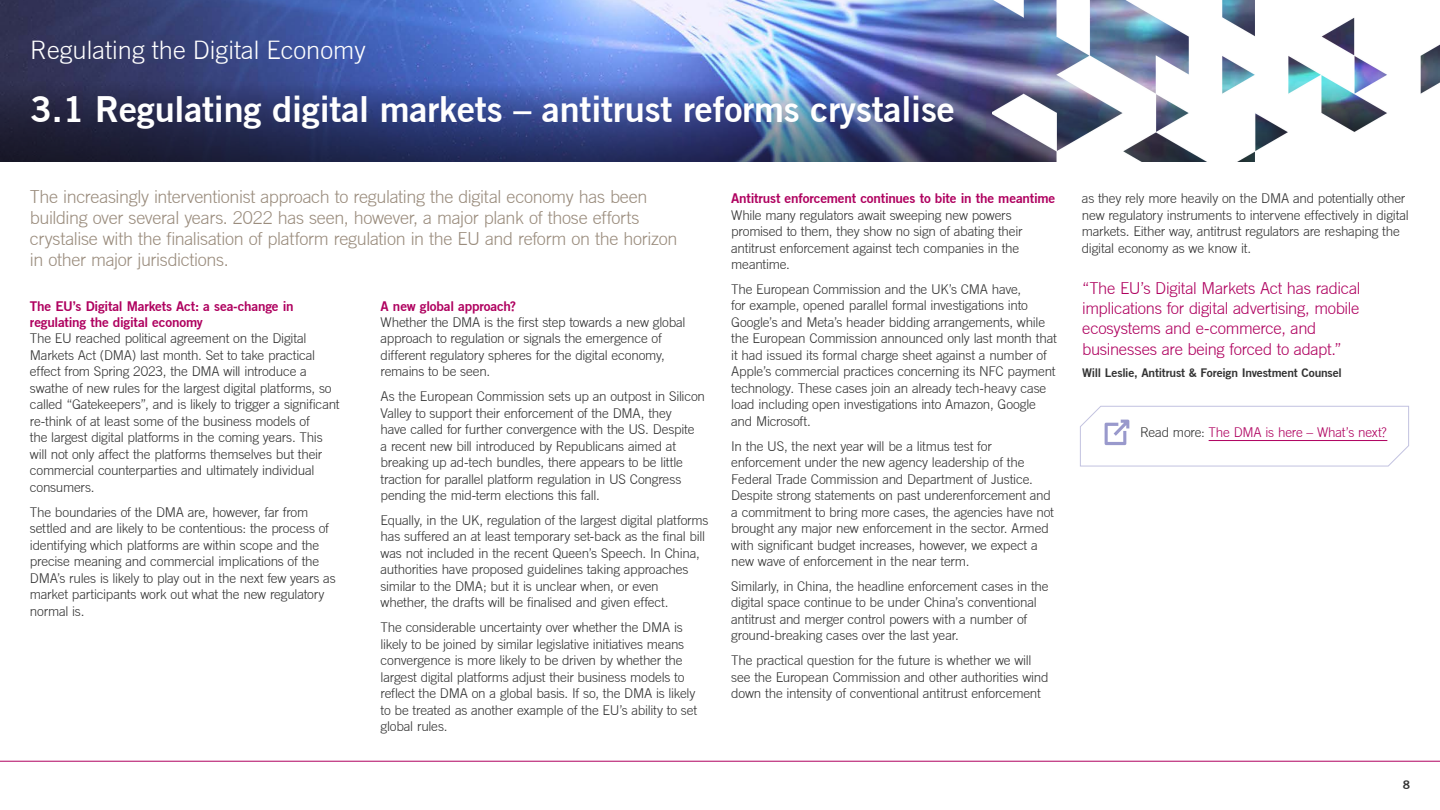
<style>
.page{position:relative;width:1440px;height:810px;background:#fff}
.page>*{position:absolute;margin:0;border:0;box-sizing:border-box;transform-origin:0 0}
.t1{font:700 36px "Trade Gothic No.2";letter-spacing:-.005em;color:#fff}
.t2{font:300 25.5px "Trade Gothic";color:#fff}
.t3{font:300 18px/21px "Trade Gothic";letter-spacing:-.02em;color:#9a8c7d}
.t4{font:300 16.5px/20.2px "Trade Gothic";letter-spacing:-.02em;color:#af005f}
.t5{font:300 13.5px/16.5px "Trade Gothic";letter-spacing:-.015em;color:#333}
.t6{font:700 13.5px/16.5px "Trade Gothic No.2";letter-spacing:-.015em;color:#af005f}
.t7{font:300 13.5px "Trade Gothic";letter-spacing:-.015em;color:#af005f}
.t8{font:700 12px "Trade Gothic No.2";letter-spacing:-.015em;color:#333}
.s1{color:#333}
</style>
<div class="page">
<svg style="left:1080px;top:405px;width:329px;height:62px"></svg>
<img style="left:0;top:0;width:992px;height:162px">
<img style="left:0;top:82px;width:992px;height:79px">
<img style="left:992px;top:0;width:448px;height:162px">
<hr style="left:0;top:761px;width:1440px;height:1px;background:#af005f">
<h2 class="t2" style="left:30px;top:35px;width:337px">Regulating the Digital Economy</h2>
<h1 class="t1" style="left:30px;top:87px;width:926px">3.1 Regulating digital markets – antitrust reforms crystalise</h1>
<p class="t3" style="left:30px;top:186px;width:649px">The increasingly interventionist approach to regulating the digital economy has been building over several years. 2022 has seen, however, a major plank of those efforts crystalise with the finalisation of platform regulation in the EU and reform on the horizon in other major jurisdictions.</p>
<p class="t6" style="left:30px;top:297px;width:265px">The EU’s Digital Markets Act: a sea-change in regulating the digital economy</p>
<p class="t5" style="left:30px;top:330px;width:311px">The EU reached political agreement on the Digital Markets Act (DMA) last month. Set to take practical effect from Spring 2023, the DMA will introduce a swathe of new rules for the largest digital platforms, so called “Gatekeepers”, and is likely to trigger a significant re-think of at least some of the business models of<br>the largest digital platforms in the coming years. This will not only affect the platforms themselves but their commercial counterparties and ultimately individual consumers.</p>
<p class="t5" style="left:30px;top:503px;width:307px">The boundaries of the DMA are, however, far from settled and are likely to be contentious: the process of identifying which platforms are within scope and the precise meaning and commercial implications of the DMA’s rules is likely to play out in the next few years as market participants work out what the new regulatory normal is.</p>
<p class="t6" style="left:381px;top:297px;width:137px">A new global approach?</p>
<p class="t5" style="left:381px;top:314px;width:306px">Whether the DMA is the first step towards a new global approach to regulation or signals the emergence of different regulatory spheres for the digital economy, remains to be seen.</p>
<p class="t5" style="left:381px;top:388px;width:326px">As the European Commission sets up an outpost in Silicon Valley to support their enforcement of the DMA, they<br>have called for further convergence with the US. Despite<br>a recent new bill introduced by Republicans aimed at breaking up ad-tech bundles, there appears to be little traction for parallel platform regulation in US Congress pending the mid-term elections this fall.</p>
<p class="t5" style="left:381px;top:512px;width:329px">Equally, in the UK, regulation of the largest digital platforms has suffered an at least temporary set-back as the final bill was not included in the recent Queen’s Speech. In China, authorities have proposed guidelines taking approaches similar to the DMA; but it is unclear when, or even whether, the drafts will be finalised and given effect.</p>
<p class="t5" style="left:381px;top:619px;width:318px">The considerable uncertainty over whether the DMA is likely to be joined by similar legislative initiatives means convergence is more likely to be driven by whether the largest digital platforms adjust their business models to reflect the DMA on a global basis. If so, the DMA is likely to be treated as another example of the EU’s ability to set global rules.</p>
<p class="t6" style="left:731px;top:190px;width:326px">Antitrust enforcement continues to bite in the meantime</p>
<p class="t5" style="left:731px;top:206px;width:293px">While many regulators await sweeping new powers promised to them, they show no sign of abating their antitrust enforcement against tech companies in the meantime.</p>
<p class="t5" style="left:731px;top:281px;width:327px">The European Commission and the UK’s CMA have,<br>for example, opened parallel formal investigations into Google’s and Meta’s header bidding arrangements, while the European Commission announced only last month that it had issued its formal charge sheet against a number of Apple’s commercial practices concerning its NFC payment technology. These cases join an already tech-heavy case load including open investigations into Amazon, Google and Microsoft.</p>
<p class="t5" style="left:731px;top:437px;width:324px">In the US, the next year will be a litmus test for enforcement under the new agency leadership of the Federal Trade Commission and Department of Justice.<br>Despite strong statements on past underenforcement and a commitment to bring more cases, the agencies have not brought any major new enforcement in the sector. Armed with significant budget increases, however, we expect a new wave of enforcement in the near term.</p>
<p class="t5" style="left:731px;top:578px;width:319px">Similarly, in China, the headline enforcement cases in the digital space continue to be under China’s conventional antitrust and merger control powers with a number of ground-breaking cases over the last year.</p>
<p class="t5" style="left:731px;top:652px;width:319px">The practical question for the future is whether we will see the European Commission and other authorities wind down the intensity of conventional antitrust enforcement</p>
<p class="t5" style="left:1082px;top:190px;width:329px">as they rely more heavily on the DMA and potentially other new regulatory instruments to intervene effectively in digital markets. Either way, antitrust regulators are reshaping the digital economy as we know it.</p>
<p class="t4" style="left:1082px;top:278px;width:280px">“The EU’s Digital Markets Act has radical implications for digital advertising, mobile ecosystems and e-commerce, and businesses are being forced to adapt.”</p>
<p class="t8" style="left:1082px;top:365px;width:261px">Will Leslie, Antitrust &amp; Foreign Investment Counsel</p>
<p class="t7" style="left:1140px;top:424px;width:248px"><span class="s1">Read more:</span> The DMA is here – What’s next?</p>
<p class="t8" style="left:1403px;top:778px;width:9px">8</p>
</div>
